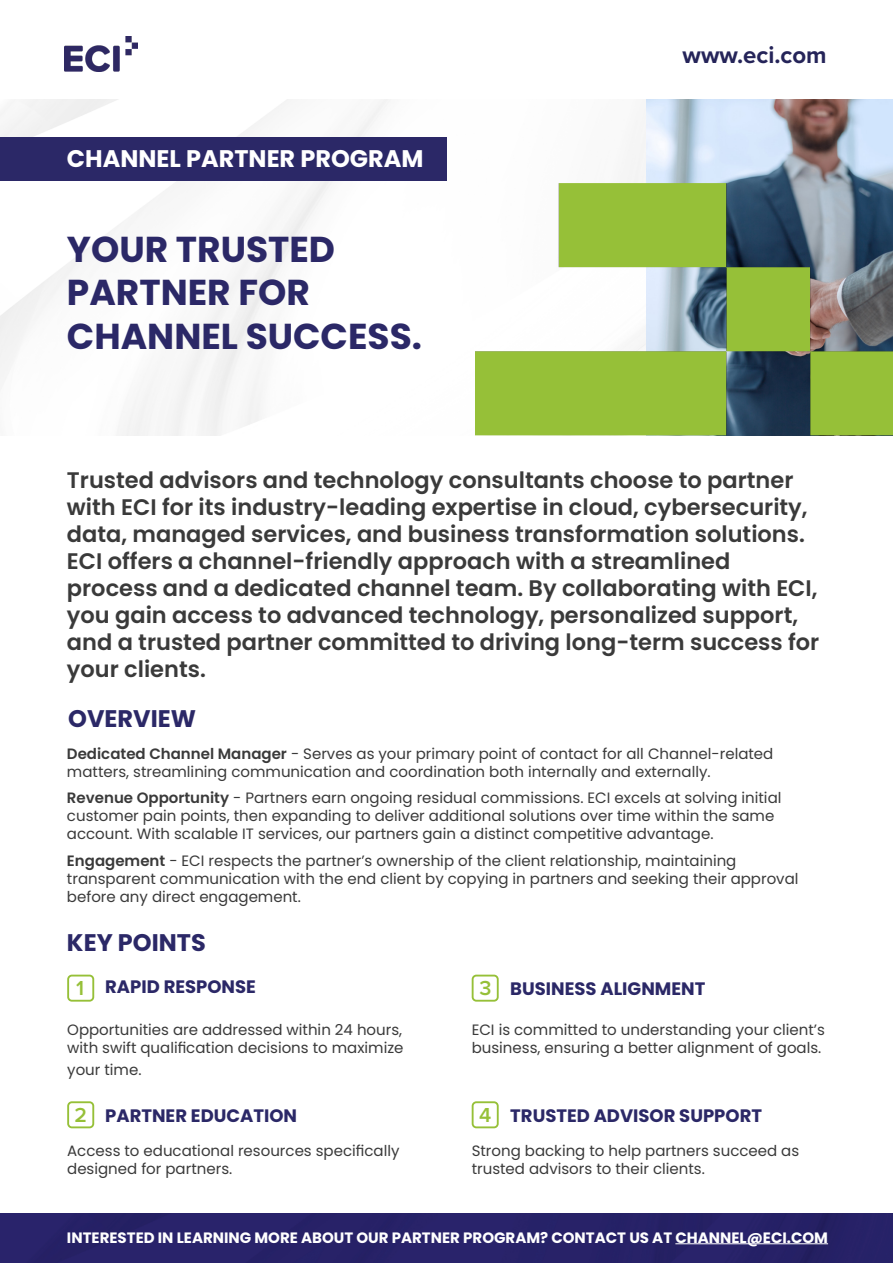
<style>
.page{position:relative;width:893px;height:1263px;background:#fff}
.page>*{position:absolute;margin:0;border:0;box-sizing:border-box;transform-origin:0 0}
.t1{font:700 36px/43.5px "Poppins";color:#2b2867}
.t2{font:700 24px "Poppins";color:#fff}
.t3{font:700 24px "Poppins";color:#2b2867}
.t4{font:700 24px "Proxima Nova";color:#252459}
.t5{font:600 22.5px/27px "Poppins";color:#3a3a3a}
.t6{font:600 21px "Proxima Nova";color:#96c038}
.t7{font:700 18px "Poppins";color:#2b2867}
.t8{font:15px/18px "Poppins";color:#3a3a3a}
.t9{font:700 15px "Poppins";color:#fff}
.s1{font-weight:600}
</style>
<div class="page">
<img style="left:65px;top:37px;width:72px;height:34px">
<img style="left:0;top:100px;width:646px;height:335px">
<div style="left:0;top:137px;width:446px;height:44px;background:#2b2867"></div>
<img style="left:646px;top:100px;width:247px;height:83px">
<img style="left:475px;top:183px;width:418px;height:252px">
<div style="left:0;top:1213px;width:893px;height:50px;background:#282268"></div>
<div style="left:67px;top:1101px;width:27px;height:27px;border:2px solid #96c038;border-radius:4px"></div>
<hr style="left:675px;top:1243px;width:153px;height:1px;background:#fff">
<div style="left:67px;top:975px;width:27px;height:27px;border:2px solid #96c038;border-radius:4px"></div>
<div style="left:472px;top:975px;width:27px;height:27px;border:2px solid #96c038;border-radius:4px"></div>
<div style="left:472px;top:1101px;width:27px;height:27px;border:2px solid #96c038;border-radius:4px"></div>
<p class="t2" style="left:67px;top:145px;width:358px">CHANNEL PARTNER PROGRAM</p>
<p class="t1" style="left:67px;top:227px;width:356px">YOUR TRUSTED<br>PARTNER FOR<br>CHANNEL SUCCESS.</p>
<h2 class="t4" style="left:683px;top:38px;width:146px">www.eci.com</h2>
<p class="t5" style="left:67px;top:467px;width:754px">Trusted advisors and technology consultants choose to partner with ECI for its industry-leading expertise in cloud, cybersecurity, data, managed services, and business transformation solutions.<br>ECI offers a channel-friendly approach with a streamlined process and a dedicated channel team. By collaborating with ECI, you gain access to advanced technology, personalized support, and a trusted partner committed to driving long-term success for your clients.</p>
<p class="t3" style="left:68px;top:705px;width:129px">OVERVIEW</p>
<p class="t8" style="left:67px;top:744px;width:708px"><span class="s1">Dedicated Channel Manager</span> - Serves as your primary point of contact for all Channel-related matters, streamlining communication and coordination both internally and externally.</p>
<p class="t8" style="left:67px;top:789px;width:716px"><span class="s1">Revenue Opportunity</span> - Partners earn ongoing residual commissions. ECI excels at solving initial customer pain points, then expanding to deliver additional solutions over time within the same account. With scalable IT services, our partners gain a distinct competitive advantage.</p>
<p class="t8" style="left:67px;top:851px;width:733px"><span class="s1">Engagement</span> - ECI respects the partner’s ownership of the client relationship, maintaining transparent communication with the end client by copying in partners and seeking their approval before any direct engagement.</p>
<p class="t3" style="left:67px;top:928px;width:140px">KEY POINTS</p>
<p class="t7" style="left:105px;top:976px;width:152px">RAPID RESPONSE</p>
<p class="t8" style="left:67px;top:1021px;width:338px">Opportunities are addressed within 24 hours, with swift qualification decisions to maximize</p>
<p class="t8" style="left:67px;top:1060px;width:76px">your time.</p>
<p class="t6" style="left:75px;top:1099px;width:14px">2</p>
<p class="t7" style="left:105px;top:1105px;width:193px">PARTNER EDUCATION</p>
<p class="t8" style="left:67px;top:1142px;width:334px">Access to educational resources specifically designed for partners.</p>
<p class="t6" style="left:76px;top:972px;width:9px">1</p>
<p class="t6" style="left:479px;top:972px;width:14px">3</p>
<p class="t7" style="left:510px;top:978px;width:197px">BUSINESS ALIGNMENT</p>
<p class="t8" style="left:472px;top:1021px;width:355px">ECI is committed to understanding your client’s business, ensuring a better alignment of goals.</p>
<p class="t6" style="left:479px;top:1099px;width:14px">4</p>
<p class="t7" style="left:510px;top:1105px;width:253px">TRUSTED ADVISOR SUPPORT</p>
<p class="t8" style="left:472px;top:1142px;width:329px">Strong backing to help partners succeed as trusted advisors to their clients.</p>
<p class="t9" style="left:67px;top:1229px;width:763px">INTERESTED IN LEARNING MORE ABOUT OUR PARTNER PROGRAM? CONTACT US AT CHANNEL@ECI.COM</p>
</div>
